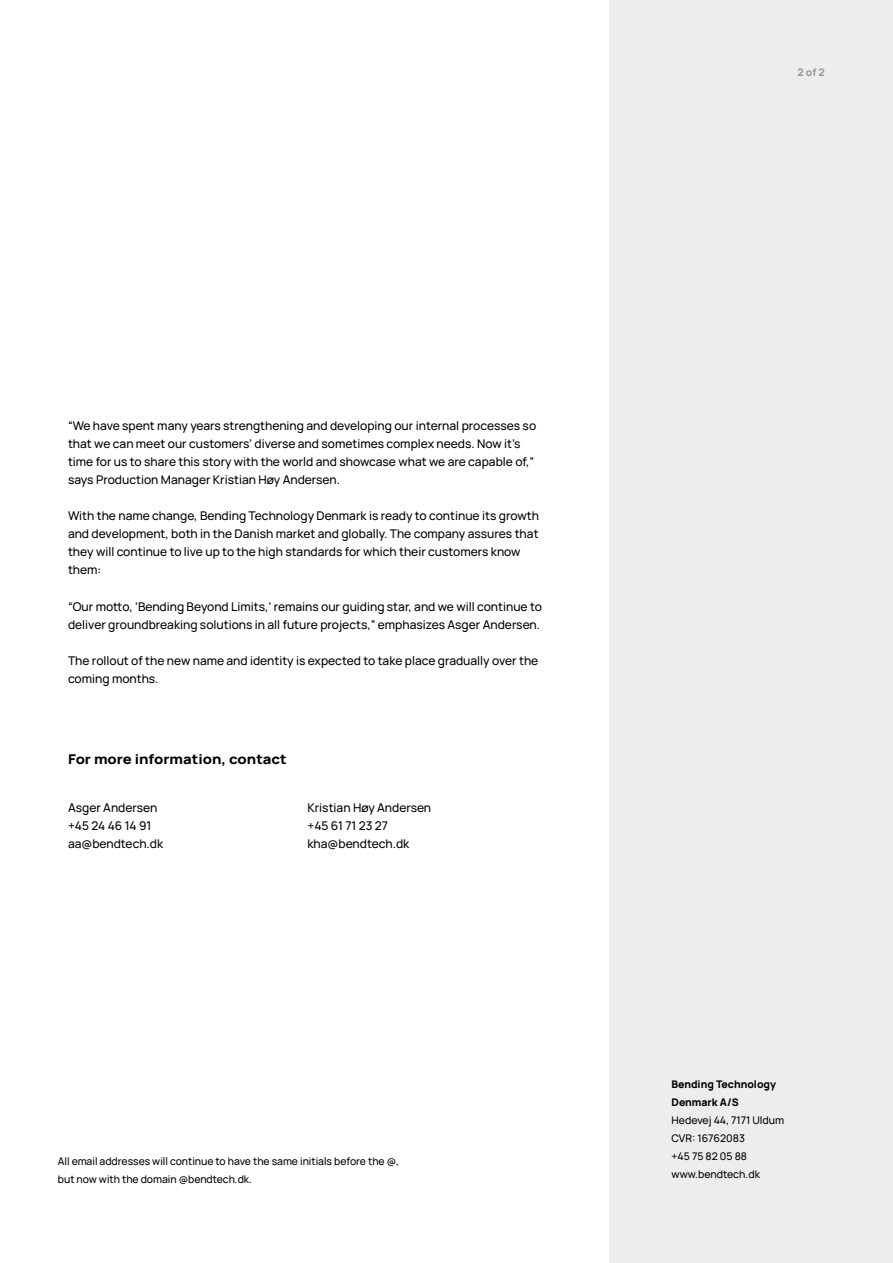
<style>
.page{position:relative;width:893px;height:1263px;background:#fff}
.page>*{position:absolute;margin:0;border:0;box-sizing:border-box;transform-origin:0 0}
.t1{font:800 13.5px "Manrope";color:#000;scale:1.1 1}
.t2{font:500 12px/18px "Manrope";color:#000}
.t3{font:500 10.5px/18px "Manrope";letter-spacing:-.005em;color:#000}
.t4{font:800 10.5px/18px "Manrope";color:#000}
.t5{font:800 10.5px "Manrope";color:#999}
</style>
<div class="page">
<div style="left:609px;top:0;width:284px;height:1263px;background:#ededed"></div>
<p class="t5" style="left:797px;top:63px;width:29px">2 of 2</p>
<p class="t2" style="left:68px;top:416px;width:470px">“We have spent many years strengthening and developing our internal processes so that we can meet our customers’ diverse and sometimes complex needs. Now it’s time for us to share this story with the world and showcase what we are capable of,” says Production Manager Kristian Høy Andersen.</p>
<p class="t2" style="left:68px;top:506px;width:472px">With the name change, Bending Technology Denmark is ready to continue its growth and development, both in the Danish market and globally. The company assures that they will continue to live up to the high standards for which their customers know them:</p>
<p class="t2" style="left:68px;top:596px;width:475px">“Our motto, ‘Bending Beyond Limits,’ remains our guiding star, and we will continue to deliver groundbreaking solutions in all future projects,” emphasizes Asger Andersen.</p>
<p class="t2" style="left:68px;top:650px;width:472px">The rollout of the new name and identity is expected to take place gradually over the coming months.</p>
<p class="t1" style="left:68px;top:748px;width:200px">For more information, contact</p>
<p class="t2" style="left:68px;top:798px;width:97px">Asger Andersen +45 24 46 14 91 aa@bendtech.dk</p>
<p class="t2" style="left:307px;top:798px;width:125px">Kristian Høy Andersen +45 61 71 23 27 kha@bendtech.dk</p>
<p class="t3" style="left:58px;top:1151px;width:343px">All email addresses will continue to have the same initials before the @, but now with the domain @bendtech.dk.</p>
<p class="t4" style="left:671px;top:1074px;width:106px">Bending Technology<br>Denmark A/S</p>
<p class="t3" style="left:671px;top:1110px;width:114px">Hedevej 44, 7171 Uldum<br>CVR: 16762083<br>+45 75 82 05 88 www.bendtech.dk</p>
</div>
